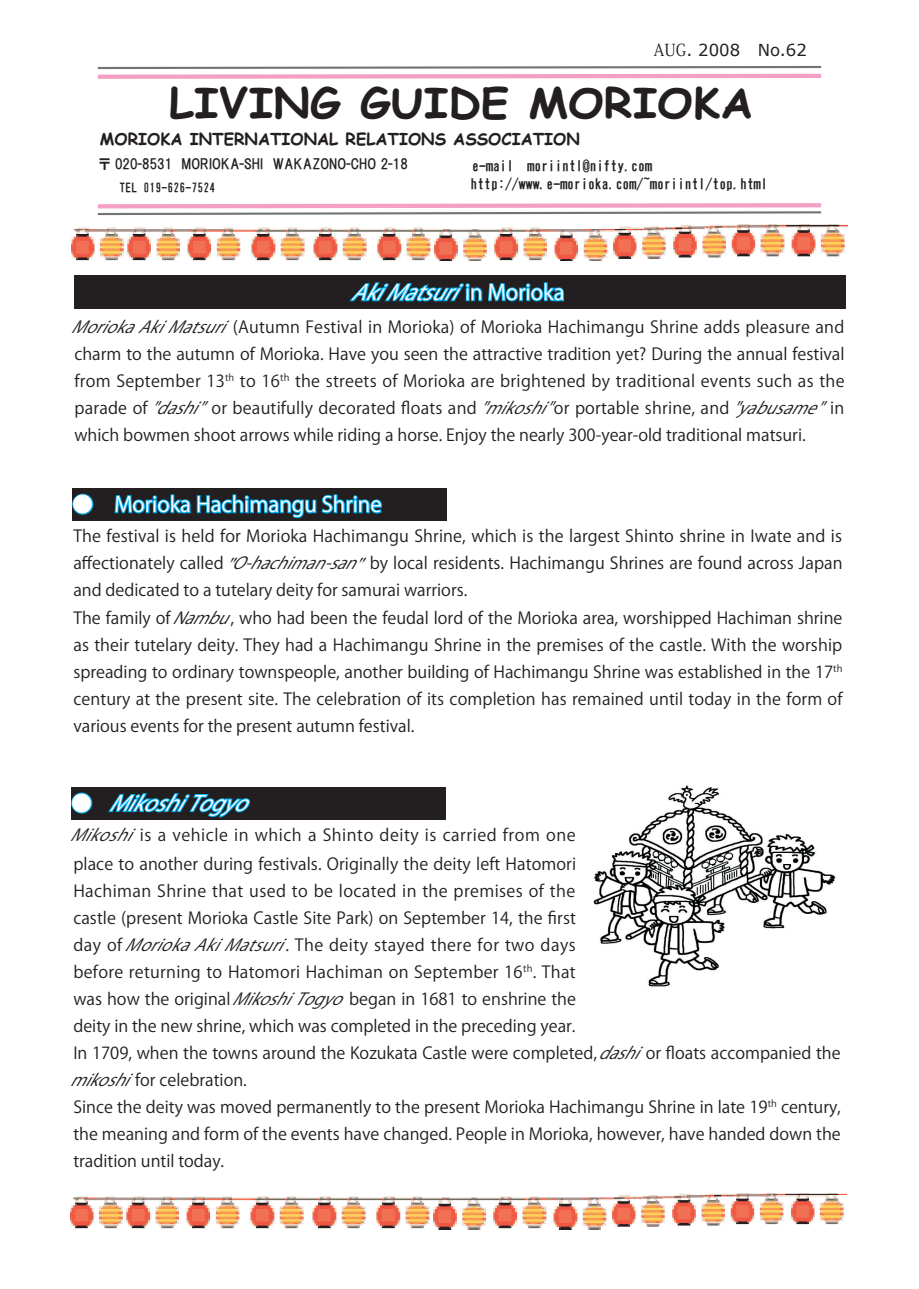
<style>
.page{position:relative;width:919px;height:1289px;background:#fff}
.page>*{position:absolute;margin:0;border:0;box-sizing:border-box;transform-origin:0 0}
.t1{font:700 41.25px "Comic Sans MS";color:#231f20;scale:1.09 1}
.t2{font:21px "Koz Go Pro";color:#fff}
.t3{font:italic 21px "Koz Go Pro";color:#fff}
.t4{font:16.5px/27px "Koz Go Pro";color:#231f20}
.t5{font:italic 16.5px "Koz Go Pro";color:#231f20}
.t6{font:16.5px "Koz Go Pro";letter-spacing:.03em;color:#231f20}
.t7{font:700 16.5px "Comic Sans MS";color:#231f20}
.t8{font:16.5px "Verdana";color:#231f20}
.t9{font:italic 16.5px "Century";color:#231f20}
.t10{font:13.8px/18.5px "HG Gothic E";color:#231f20}
.t11{font:13.8px "HGP Gothic E";color:#231f20}
.t12{font:12px "HG Gothic E";color:#231f20}
.t13{font:9.6px "Koz Go Pro";letter-spacing:.01em;color:#231f20}
.s1{font-family:"Koz Min Std"}
.s2{font-style:italic}
.s3{font-style:normal}
.s4{font-family:"Century";font-style:italic}
.s5{font-size:16.5px}
</style>
<div class="page">
<svg style="left:97px;top:203px;width:725px;height:13px"></svg>
<svg style="left:97px;top:66px;width:725px;height:13px"></svg>
<div style="left:74px;top:276px;width:771px;height:33px;background:#231f20"></div>
<svg style="left:347px;top:275px;width:218px;height:27px"></svg>
<div style="left:72px;top:488px;width:374px;height:32px;background:#231f20"></div>
<div style="left:72px;top:493px;width:21px;height:21px;border:2px solid #00aeef;border-radius:50%"></div>
<svg style="left:113px;top:494px;width:270px;height:27px"></svg>
<div style="left:71px;top:787px;width:374px;height:32px;background:#231f20"></div>
<div style="left:71px;top:792px;width:21px;height:21px;border:2px solid #00aeef;border-radius:50%"></div>
<svg style="left:108px;top:793px;width:142px;height:25px"></svg>
<img style="left:593px;top:785px;width:243px;height:202px">
<img style="left:70px;top:1193px;width:776px;height:36px">
<img style="left:71px;top:225px;width:776px;height:35px">
<p class="t8" style="left:653px;top:39px;width:88px"><span class="s1">AUG</span>. 2008</p>
<p class="t8" style="left:757px;top:39px;width:51px">No.62</p>
<h1 class="t1" style="left:360px;top:72px;width:138px">GUIDE</h1>
<h1 class="t1" style="left:169px;top:72px;width:159px">LIVING</h1>
<p class="t7" style="left:100px;top:126px;width:481px">MORIOKA INTERNATIONAL RELATIONS ASSOCIATION</p>
<p class="t11" style="left:272px;top:157px;width:137px">WAKAZONO-CHO 2-18</p>
<h1 class="t1" style="left:528px;top:72px;width:208px">MORIOKA</h1>
<p class="t11" style="left:98px;top:157px;width:167px">〒 020-8531　MORIOKA-SHI</p>
<p class="t10" style="left:527px;top:156px;width:126px">moriintl@nifty.com</p>
<p class="t10" style="left:470px;top:156px;width:299px">-e mail<br>http://www -e. morioka.com ~/ moriintl/top.html</p>
<p class="t12" style="left:144px;top:181px;width:73px">019-626-7524</p>
<p class="t12" style="left:120px;top:181px;width:19px">TEL</p>
<p class="t3" style="left:351px;top:279px;width:47px">Aki</p>
<p class="t4" style="left:233px;top:314px;width:613px">(Autumn Festival in Morioka) of Morioka Hachimangu Shrine adds pleasure and</p>
<p class="t2" style="left:465px;top:279px;width:101px">in Morioka</p>
<p class="t3" style="left:385px;top:279px;width:88px">Matsuri</p>
<p class="t5" style="left:71px;top:316px;width:76px">Morioka</p>
<p class="t4" style="left:74px;top:341px;width:771px;text-align:right">charm to the autumn of Morioka. Have you seen the attractive tradition yet? During the annual festival the streets of Morioka are brightened by traditional events such as the</p>
<p class="t5" style="left:138px;top:316px;width:38px">Aki</p>
<p class="t5" style="left:167px;top:316px;width:71px">Matsuri</p>
<p class="t4" style="left:74px;top:368px;width:152px">from September 13</p>
<p class="t13" style="left:225px;top:372px;width:11px">th</p>
<p class="t13" style="left:280px;top:372px;width:11px">th</p>
<p class="t4" style="left:240px;top:368px;width:41px">to 16</p>
<p class="t4" style="left:74px;top:395px;width:732px">parade of<span class="s2">"<br></span>which bowmen shoot arrows while riding a horse. Enjoy the nearly 300-year-old traditional matsuri.</p>
<p class="t4" style="left:156px;top:395px;width:343px"><span class="s2">dashi</span>or beautifully decorated floats and<span class="s2">"</span></p>
<p class="t5" style="left:484px;top:397px;width:73px">mikoshi</p>
<p class="t4" style="left:554px;top:395px;width:198px">or portable shrine, and<span class="s2">"</span></p>
<p class="t5" style="left:737px;top:397px;width:108px">yabusame <span class="s3">i n</span></p>
<p class="t5" style="left:196px;top:397px;width:20px">"</p>
<p class="t5" style="left:544px;top:397px;width:20px">"</p>
<p class="t5" style="left:815px;top:397px;width:20px">"</p>
<p class="t2" style="left:72px;top:491px;width:311px">●　Morioka Hachimangu Shrine</p>
<p class="t4" style="left:73px;top:523px;width:770px;text-align:right">The festival is held for Morioka Hachimangu Shrine, which is the largest Shinto shrine in Iwate and is <span class="s2">san</span>by local residents. Hachimangu Shrines are found across Japan</p>
<p class="t4" style="left:73px;top:550px;width:185px">affectionately called <span class="s2">O</span><span class="s4">"</span></p>
<p class="t4" style="left:73px;top:577px;width:395px">and dedicated to a tutelary deity for samurai warriors.</p>
<p class="t4" style="left:230px;top:604px;width:613px">, who had been the feudal lord of the Morioka area, worshipped Hachiman shrine</p>
<p class="t5" style="left:249px;top:552px;width:88px">hachiman</p>
<p class="t9" style="left:354px;top:549px;width:22px">"</p>
<p class="t5" style="left:244px;top:552px;width:20px">-</p>
<p class="t5" style="left:323px;top:552px;width:20px">-</p>
<p class="t4" style="left:73px;top:604px;width:770px">The family o f <span class="s2">Nambu<br></span>as their tutelary deity. They had a Hachimangu Shrine in the premises of the castle. With the worship</p>
<p class="t13" style="left:833px;top:662px;width:11px">th</p>
<p class="t4" style="left:73px;top:658px;width:770px">spreading to ordinary townspeople, another building of Hachimangu Shrine was established in the 17 century at the present site. The celebration of its completion has remained until today in the form of various events for the present autumn festival.</p>
<p class="t2" style="left:71px;top:789px;width:43px">●　</p>
<p class="t3" style="left:109px;top:789px;width:91px">Mikoshi</p>
<p class="t3" style="left:186px;top:789px;width:77px">Togyo</p>
<p class="t6" style="left:140px;top:824px;width:437px">is a vehicle in which a Shinto deity is carried from one</p>
<p class="t5" style="left:70px;top:824px;width:75px">Mikoshi</p>
<p class="t4" style="left:73px;top:850px;width:504px;text-align:right">place to another during festivals. Originally the deity left Hatomori Hachiman Shrine that used to be located in the premises of the castle (present Morioka Castle Site Park) on September 14, the first . The deity stayed there for two days</p>
<p class="t5" style="left:73px;top:934px;width:128px"><span class="s3">d a y o f</span> Morioka</p>
<p class="t5" style="left:193px;top:934px;width:38px">Aki</p>
<p class="t5" style="left:223px;top:934px;width:72px">Matsuri</p>
<p class="t4" style="left:349px;top:958px;width:228px;text-indent:-276px">before returning to Hatomori Hachiman on September 16<br>began in 1681 to enshrine the</p>
<p class="t4" style="left:542px;top:958px;width:35px">That</p>
<p class="t13" style="left:523px;top:962px;width:15px"><span class="s5">.</span>t h</p>
<p class="t4" style="left:73px;top:985px;width:503px">was how the original<span class="s2">Mikoshi<br></span>deity in the new shrine, which was completed in the preceding year.</p>
<p class="t5" style="left:294px;top:988px;width:61px">Togyo</p>
<p class="t4" style="left:645px;top:1039px;width:196px">or floats accompanied the</p>
<p class="t4" style="left:135px;top:1039px;width:516px;text-indent:-62px">In 1709, when the towns around the Kozukata Castle were completed, <span class="s2">dashi </span>for celebration.</p>
<p class="t5" style="left:70px;top:1069px;width:72px">mikoshi</p>
<p class="t4" style="left:73px;top:1093px;width:768px">Since the deity was moved permanently to the present Morioka Hachimangu Shrine in late 19<br>the meaning and form of the events have changed. People in Morioka, however, have handed down the tradition until today.</p>
<p class="t13" style="left:767px;top:1097px;width:11px">th</p>
<p class="t4" style="left:781px;top:1093px;width:61px">century,</p>
</div>
